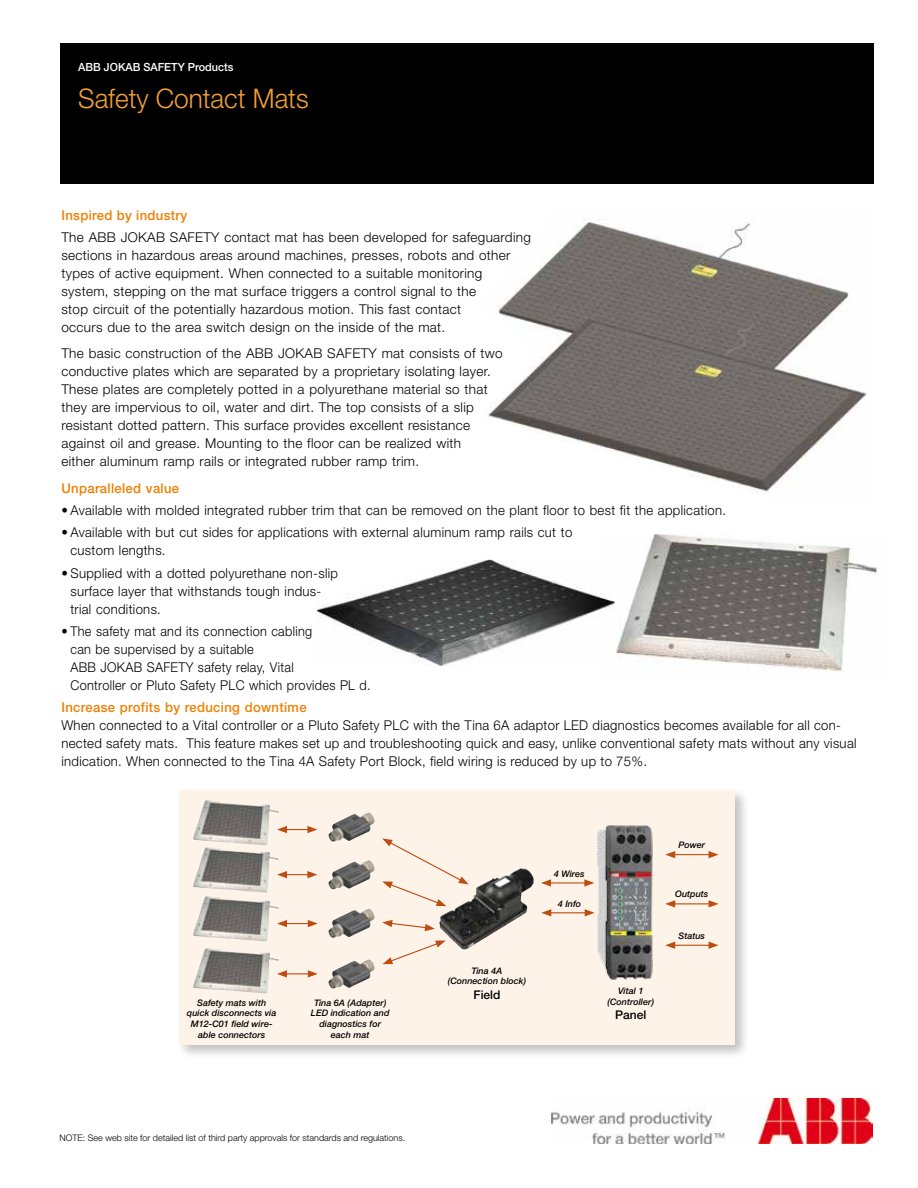
<style>
.page{position:relative;width:918px;height:1188px;background:#fff}
.page>*{position:absolute;margin:0;border:0;box-sizing:border-box;transform-origin:0 0}
.t1{font:300 27px "Helvetica Neue LT Std";color:#f4a034}
.t2{font:300 13.5px/18px "Helvetica Neue LT Std";letter-spacing:.025em;color:#000}
.t3{font:300 13.5px/18px "Helvetica Neue LT Std";letter-spacing:.025em;color:#000;scale:.94 1}
.t4{font:500 13.5px "Helvetica Neue LT Std";letter-spacing:.025em;color:#ee7f00}
.t5{font:500 12px "Helvetica Neue LT Std";color:#000}
.t6{font:500 11.25px "Helvetica Neue LT Std";color:#fff}
.t7{font:italic 500 9px/10.8px "Helvetica Neue LT Std";color:#000;text-align:center}
.t8{font:300 9px "Helvetica Neue LT Std";color:#000}
</style>
<div class="page">
<div style="left:60px;top:43px;width:814px;height:141px;background:#000"></div>
<img style="left:552px;top:1098px;width:321px;height:45px">
<img style="left:488px;top:218px;width:379px;height:274px">
<img style="left:616px;top:534px;width:261px;height:137px">
<img style="left:316px;top:560px;width:299px;height:107px">
<div style="left:177px;top:788px;width:573px;height:272px;background:#000;opacity:.25"></div>
<div style="left:180px;top:791px;width:555px;height:254px;background:#fef3e8"></div>
<img style="left:193px;top:800px;width:86px;height:45px">
<img style="left:193px;top:847px;width:86px;height:46px">
<img style="left:193px;top:896px;width:86px;height:45px">
<img style="left:193px;top:948px;width:86px;height:45px">
<img style="left:328px;top:813px;width:47px;height:29px">
<img style="left:329px;top:860px;width:46px;height:29px">
<img style="left:329px;top:909px;width:46px;height:29px">
<img style="left:329px;top:959px;width:46px;height:29px">
<svg style="left:277px;top:826px;width:40px;height:7px"></svg>
<svg style="left:277px;top:871px;width:40px;height:7px"></svg>
<svg style="left:277px;top:920px;width:41px;height:7px"></svg>
<svg style="left:277px;top:970px;width:41px;height:8px"></svg>
<img style="left:439px;top:868px;width:89px;height:81px">
<svg style="left:382px;top:838px;width:87px;height:68px"></svg>
<svg style="left:382px;top:920px;width:53px;height:11px"></svg>
<svg style="left:382px;top:941px;width:64px;height:23px"></svg>
<img style="left:597px;top:825px;width:56px;height:155px">
<hr style="left:549px;top:882px;width:38px;height:2px;background:#bd4d11">
<svg style="left:541px;top:879px;width:10px;height:8px"></svg>
<svg style="left:584px;top:879px;width:10px;height:8px"></svg>
<hr style="left:549px;top:912px;width:38px;height:1px;background:#bd4d11">
<svg style="left:541px;top:909px;width:10px;height:7px"></svg>
<svg style="left:585px;top:909px;width:10px;height:7px"></svg>
<hr style="left:673px;top:854px;width:38px;height:1px;background:#bd4d11">
<svg style="left:665px;top:851px;width:10px;height:7px"></svg>
<svg style="left:709px;top:851px;width:10px;height:7px"></svg>
<hr style="left:673px;top:903px;width:38px;height:1px;background:#bd4d11">
<svg style="left:665px;top:900px;width:10px;height:8px"></svg>
<svg style="left:709px;top:900px;width:10px;height:8px"></svg>
<hr style="left:673px;top:945px;width:38px;height:1px;background:#bd4d11">
<svg style="left:665px;top:942px;width:10px;height:7px"></svg>
<svg style="left:709px;top:942px;width:10px;height:7px"></svg>
<p class="t6" style="left:78px;top:61px;width:157px">ABB JOKAB SAFETY Products</p>
<h1 class="t1" style="left:78px;top:82px;width:232px">Safety Contact Mats</h1>
<p class="t4" style="left:61px;top:207px;width:127px">Inspired by industry</p>
<p class="t2" style="left:61px;top:228px;width:471px">The ABB JOKAB SAFETY contact mat has been developed for safeguarding sections in hazardous areas around machines, presses, robots and other types of active equipment. When connected to a suitable monitoring system, stepping on the mat surface triggers a control signal to the<br>stop circuit of the potentially hazardous motion. This fast contact<br>occurs due to the area switch design on the inside of the mat.</p>
<p class="t2" style="left:61px;top:344px;width:443px">The basic construction of the ABB JOKAB SAFETY mat consists of two conductive plates which are separated by a proprietary isolating layer.<br>These plates are completely potted in a polyurethane material so that they are impervious to oil, water and dirt. The top consists of a slip resistant dotted pattern. This surface provides excellent resistance against oil and grease. Mounting to the floor can be realized with<br>either aluminum ramp rails or integrated rubber ramp trim.</p>
<p class="t4" style="left:61px;top:480px;width:119px">Unparalleled value</p>
<p class="t2" style="left:61px;top:501px;width:666px">• Available with molded integrated rubber trim that can be removed on the plant floor to best fit the application.</p>
<p class="t2" style="left:70px;top:523px;width:503px;text-indent:-9px">• Available with but cut sides for applications with external aluminum ramp rails cut to custom lengths.</p>
<p class="t2" style="left:70px;top:564px;width:269px;text-indent:-9px">• Supplied with a dotted polyurethane non-slip surface layer that withstands tough indus&shy;trial conditions.</p>
<p class="t3" style="left:70px;top:622px;width:321px;text-indent:-9px">• The safety mat and its connection cabling<br>can be supervised by a suitable<br>ABB JOKAB SAFETY safety relay, Vital<br>Controller or Pluto Safety PLC which provides PL d.</p>
<p class="t4" style="left:61px;top:699px;width:247px">Increase profits by reducing downtime</p>
<p class="t2" style="left:61px;top:716px;width:797px">When connected to a Vital controller or a Pluto Safety PLC with the Tina 6A adaptor LED diagnostics becomes available for all con&shy;nected safety mats. This feature makes set up and troubleshooting quick and easy, unlike conventional safety mats without any visual indication. When connected to the Tina 4A Safety Port Block, field wiring is reduced by up to 75%.</p>
<p class="t7" style="left:187px;top:997px;width:91px">Safety mats with quick disconnects via<br>M12-C01 field wire&shy;able connectors</p>
<p class="t7" style="left:311px;top:997px;width:80px">Tina 6A (Adapter)<br>LED indication and diagnostics for each mat</p>
<p class="t8" style="left:60px;top:1132px;width:347px">NOTE: See web site for detailed list of third party approvals for standards and regulations.</p>
<p class="t7" style="left:554px;top:868px;width:32px">4 Wires</p>
<p class="t7" style="left:558px;top:898px;width:25px">4 Info</p>
<p class="t7" style="left:448px;top:965px;width:80px">Tina 4A (Connection block)</p>
<p class="t5" style="left:474px;top:987px;width:28px">Field</p>
<p class="t7" style="left:607px;top:986px;width:48px">Vital 1 (Controller)</p>
<p class="t5" style="left:615px;top:1008px;width:33px">Panel</p>
<p class="t7" style="left:679px;top:839px;width:28px">Power</p>
<p class="t7" style="left:675px;top:889px;width:35px">Outputs</p>
<p class="t7" style="left:679px;top:930px;width:28px">Status</p>
</div>
